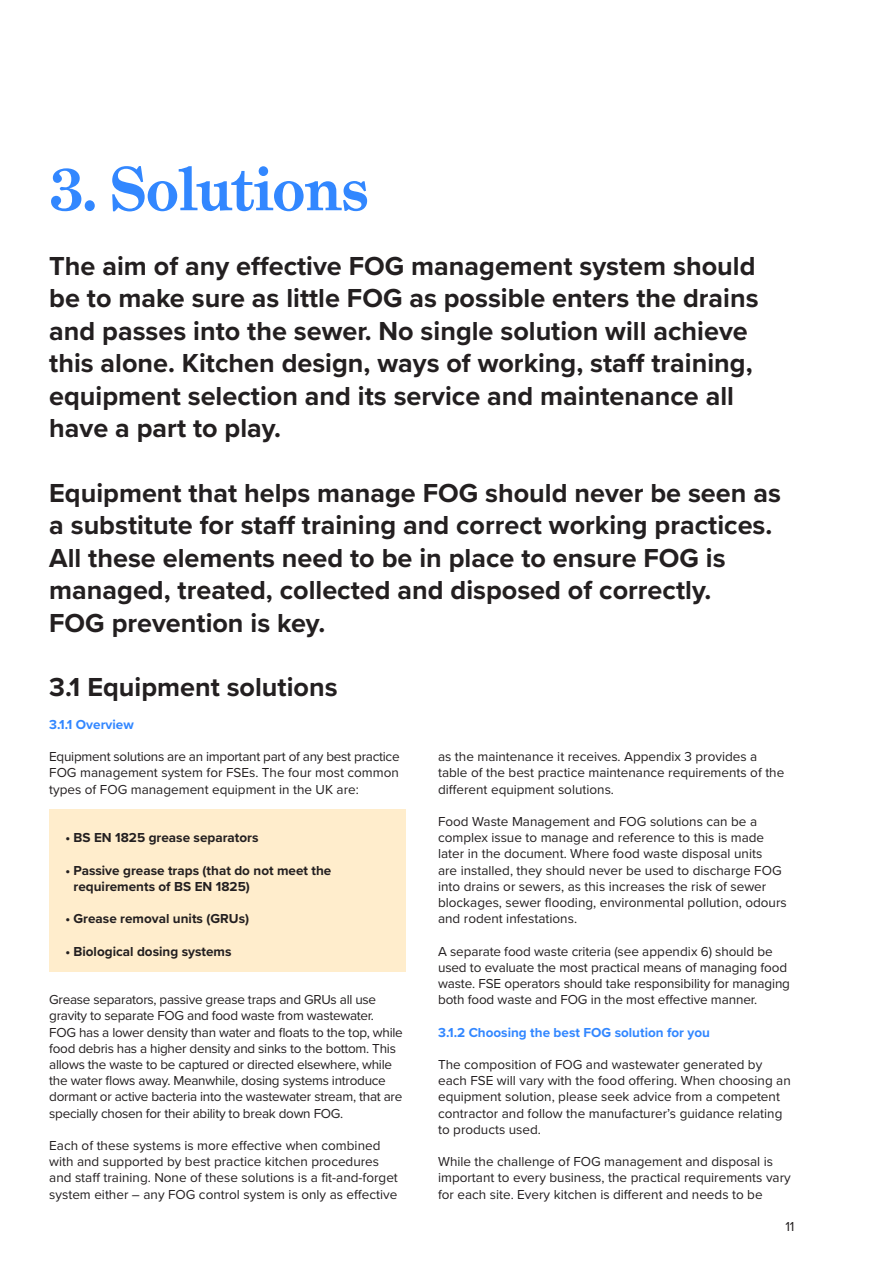
<style>
.page{position:relative;width:893px;height:1263px;background:#fff}
.page>*{position:absolute;margin:0;border:0;box-sizing:border-box;transform-origin:0 0}
._40pt_section_header{font:700 60px "Grad";color:#3287ff}
._18pt_sub_heading_Pr{font:700 27px/32.4px "Proxima Nova";color:#231f20}
._9pt_body_copy_Proxi{font:13.5px/16.2px "Proxima Nova";color:#231f20}
._9pt_body_copy_Proxi-2{font:13.5px/16.2px "Proxima Nova";letter-spacing:-.02em;color:#231f20}
.t1{font:700 13.5px/16.2px "Proxima Nova";color:#231f20}
._18pt_sub_heading_Pr-2{font:700 13.5px "Proxima Nova";color:#3287ff}
</style>
<div class="page">
<div style="left:49px;top:810px;width:357px;height:162px;background:#ffedcc"></div>
<p class="_40pt_section_header" style="left:49px;top:151px;width:321px">3. Solutions</p>
<p class="_18pt_sub_heading_Pr" style="left:49px;top:249px;width:711px">The aim of any effective FOG management system should be to make sure as little FOG as possible enters the drains and passes into the sewer. No single solution will achieve this alone. Kitchen design, ways of working, staff training, equipment selection and its service and maintenance all have a part to play.</p>
<p class="_18pt_sub_heading_Pr" style="left:49px;top:476px;width:733px">Equipment that helps manage FOG should never be seen as a substitute for staff training and correct working practices.<br>All these elements need to be in place to ensure FOG is managed, treated, collected and disposed of correctly.<br>FOG prevention is key.</p>
<p class="_18pt_sub_heading_Pr" style="left:49px;top:670px;width:290px">3.1 Equipment solutions</p>
<p class="_18pt_sub_heading_Pr-2" style="left:49px;top:714px;width:86px">3.1.1 Overview</p>
<p class="_9pt_body_copy_Proxi" style="left:49px;top:748px;width:352px;text-align:justify">Equipment solutions are an important part of any best practice FOG management system for FSEs. The four most common types of FOG management equipment in the UK are:</p>
<p class="t1" style="left:65px;top:829px;width:195px">• BS EN 1825 grease separators</p>
<p class="t1" style="left:74px;top:862px;width:259px;text-indent:-8px">• Passive grease traps (that do not meet the requirements of BS EN 1825)</p>
<p class="t1" style="left:65px;top:910px;width:185px">• Grease removal units (GRUs)</p>
<p class="t1" style="left:65px;top:943px;width:168px">• Biological dosing systems</p>
<p class="_9pt_body_copy_Proxi-2" style="left:49px;top:991px;width:355px">Grease separators, passive grease traps and GRUs all use gravity to separate FOG and food waste from wastewater.<br>FOG has a lower density than water and floats to the top, while food debris has a higher density and sinks to the bottom. This allows the waste to be captured or directed elsewhere, while the water flows away. Meanwhile, dosing systems introduce dormant or active bacteria into the wastewater stream, that are specially chosen for their ability to break down FOG.</p>
<p class="_9pt_body_copy_Proxi" style="left:49px;top:1137px;width:350px">Each of these systems is more effective when combined with and supported by best practice kitchen procedures and staff training. None of these solutions is a fit-and-forget system either – any FOG control system is only as effective</p>
<p class="_9pt_body_copy_Proxi" style="left:438px;top:748px;width:348px">as the maintenance it receives. Appendix 3 provides a table of the best practice maintenance requirements of the different equipment solutions.</p>
<p class="_9pt_body_copy_Proxi" style="left:438px;top:813px;width:350px">Food Waste Management and FOG solutions can be a complex issue to manage and reference to this is made later in the document. Where food waste disposal units<br>are installed, they should never be used to discharge FOG into drains or sewers, as this increases the risk of sewer blockages, sewer flooding, environmental pollution, odours and rodent infestations.</p>
<p class="_9pt_body_copy_Proxi" style="left:438px;top:942px;width:353px">A separate food waste criteria (see appendix 6) should be used to evaluate the most practical means of managing food waste. FSE operators should take responsibility for managing both food waste and FOG in the most effective manner.</p>
<p class="_18pt_sub_heading_Pr-2" style="left:438px;top:1022px;width:273px">3.1.2 Choosing the best FOG solution for you</p>
<p class="_9pt_body_copy_Proxi" style="left:438px;top:1056px;width:354px">The composition of FOG and wastewater generated by each FSE will vary with the food offering. When choosing an equipment solution, please seek advice from a competent contractor and follow the manufacturer’s guidance relating to products used.</p>
<p class="_9pt_body_copy_Proxi" style="left:438px;top:1153px;width:354px">While the challenge of FOG management and disposal is important to every business, the practical requirements vary for each site. Every kitchen is different and needs to be</p>
<p class="_9pt_body_copy_Proxi" style="left:785px;top:1218px;width:11px">11</p>
</div>
